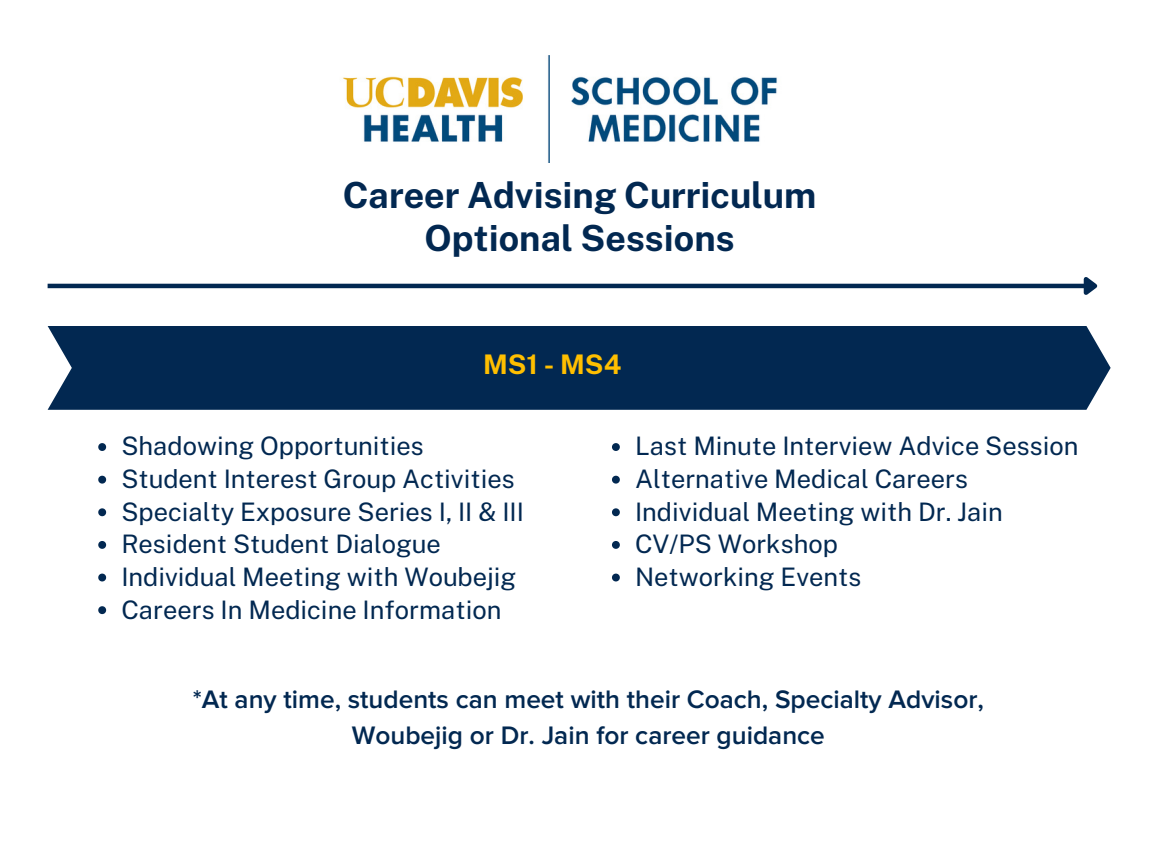
<style>
.page{position:relative;width:1152px;height:864px;background:#fff}
.page>*{position:absolute;margin:0;border:0;box-sizing:border-box;transform-origin:0 0}
.t1{font:700 36px/42.8px "Public Sans";color:#022851;text-align:center}
.t2{font:700 27px "Public Sans";color:#ffbf00}
.t3{font:600 26.25px/36px "Proxima Nova";color:#022851;text-align:center}
.t4{font:25.5px/32.7px "Public Sans";color:#022851}
</style>
<div class="page">
<div style="left:48px;top:326px;width:1063px;height:84px;background:#022851"></div>
<img style="left:343px;top:56px;width:434px;height:107px">
<svg style="left:98px;top:443px;width:8px;height:8px"></svg>
<svg style="left:98px;top:476px;width:8px;height:8px"></svg>
<svg style="left:98px;top:508px;width:8px;height:8px"></svg>
<svg style="left:98px;top:541px;width:8px;height:8px"></svg>
<svg style="left:98px;top:574px;width:8px;height:7px"></svg>
<svg style="left:98px;top:606px;width:8px;height:8px"></svg>
<hr style="left:48px;top:284px;width:1037px;height:4px;background:#022851">
<svg style="left:1080px;top:277px;width:18px;height:18px"></svg>
<svg style="left:612px;top:443px;width:8px;height:8px"></svg>
<svg style="left:612px;top:476px;width:8px;height:8px"></svg>
<svg style="left:612px;top:508px;width:8px;height:8px"></svg>
<svg style="left:612px;top:541px;width:8px;height:8px"></svg>
<svg style="left:612px;top:574px;width:8px;height:7px"></svg>
<h1 class="t1" style="left:343px;top:174px;width:475px">Career Advising Curriculum<br>Optional Sessions</h1>
<p class="t2" style="left:483px;top:348px;width:140px">MS1 - MS4</p>
<p class="t4" style="left:121px;top:430px;width:404px">Shadowing Opportunities<br>Student Interest Group Activities<br>Specialty Exposure Series I, II &amp; III<br>Resident Student Dialogue<br>Individual Meeting with Woubejig<br>Careers In Medicine Information</p>
<p class="t4" style="left:635px;top:430px;width:445px">Last Minute Interview Advice Session<br>Alternative Medical Careers<br>Individual Meeting with Dr. Jain<br>CV/PS Workshop<br>Networking Events</p>
<p class="t3" style="left:193px;top:683px;width:793px">*At any time, students can meet with their Coach, Specialty Advisor,<br>Woubejig or Dr. Jain for career guidance</p>
</div>
